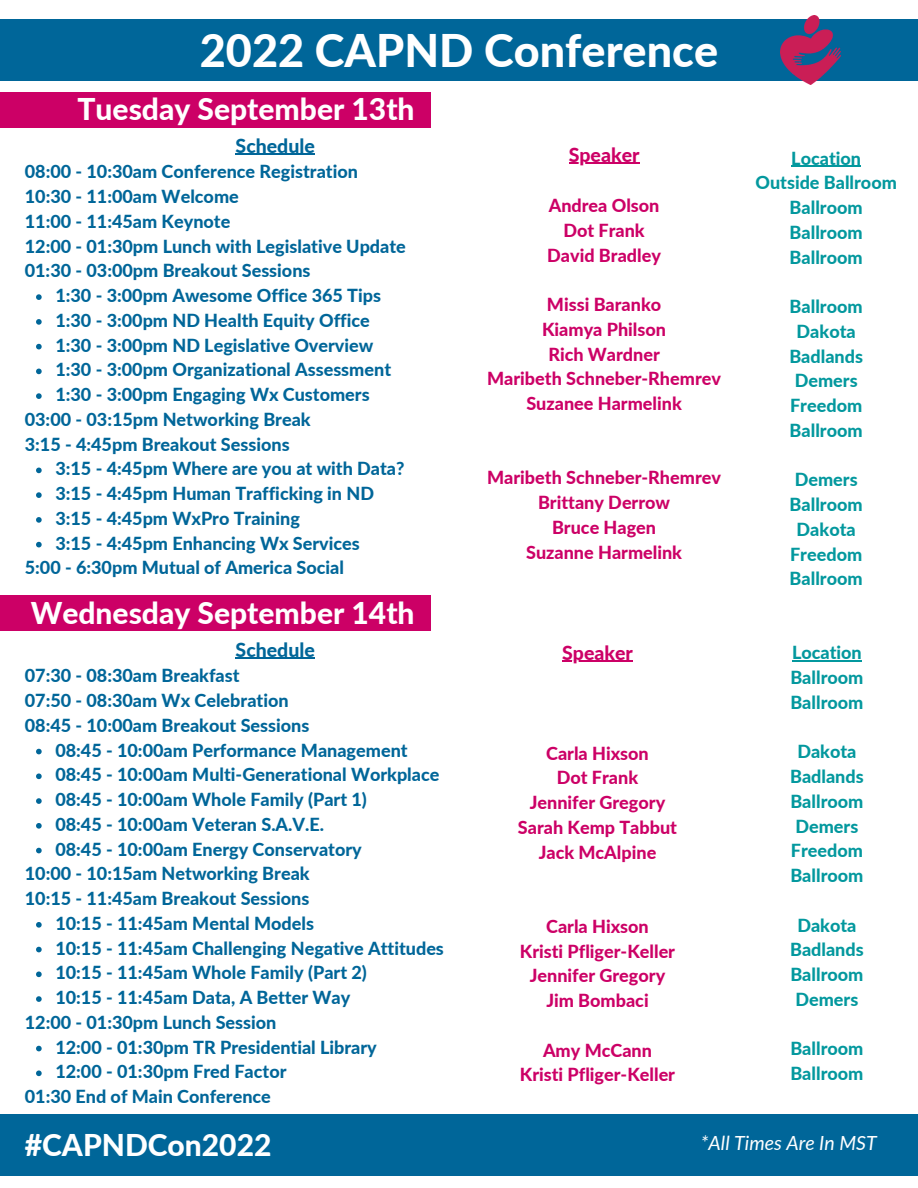
<style>
.page{position:relative;width:918px;height:1188px;background:#fff}
.page>*{position:absolute;margin:0;border:0;box-sizing:border-box;transform-origin:0 0}
.t1{font:800 45px "Lato";color:#fff}
.t2{font:800 30px "Lato";color:#fff}
.t3{font:italic 19.5px "Lato";color:#fff}
.t4{font:800 19.5px "Lato";color:#069}
.t5{font:800 19.5px "Lato";color:#c06}
.t6{font:800 18px/24.8px "Lato";color:#069}
.t7{font:800 18px/24.8px "Lato";color:#c06;text-align:center}
.t8{font:800 18px/24.8px "Lato";color:#03989e;text-align:center}
</style>
<div class="page">
<div style="left:0;top:19px;width:918px;height:62px;background:#069"></div>
<div style="left:0;top:92px;width:431px;height:36px;background:#c06"></div>
<div style="left:0;top:595px;width:431px;height:36px;background:#c06"></div>
<div style="left:0;top:1114px;width:918px;height:62px;background:#069"></div>
<img style="left:780px;top:16px;width:60px;height:68px">
<svg style="left:36px;top:749px;width:6px;height:5px"></svg>
<svg style="left:36px;top:774px;width:6px;height:5px"></svg>
<svg style="left:36px;top:798px;width:6px;height:6px"></svg>
<svg style="left:36px;top:823px;width:6px;height:6px"></svg>
<svg style="left:36px;top:848px;width:6px;height:5px"></svg>
<svg style="left:36px;top:922px;width:6px;height:6px"></svg>
<svg style="left:36px;top:947px;width:6px;height:5px"></svg>
<svg style="left:36px;top:972px;width:6px;height:5px"></svg>
<svg style="left:36px;top:996px;width:6px;height:6px"></svg>
<svg style="left:36px;top:1046px;width:6px;height:5px"></svg>
<svg style="left:36px;top:1071px;width:6px;height:5px"></svg>
<hr style="left:236px;top:658px;width:79px;height:1px;background:#069">
<svg style="left:36px;top:294px;width:6px;height:6px"></svg>
<svg style="left:36px;top:319px;width:6px;height:6px"></svg>
<svg style="left:36px;top:344px;width:6px;height:5px"></svg>
<svg style="left:36px;top:369px;width:6px;height:5px"></svg>
<svg style="left:36px;top:393px;width:6px;height:6px"></svg>
<svg style="left:36px;top:468px;width:6px;height:5px"></svg>
<svg style="left:36px;top:492px;width:6px;height:6px"></svg>
<svg style="left:36px;top:517px;width:6px;height:6px"></svg>
<svg style="left:36px;top:542px;width:6px;height:5px"></svg>
<hr style="left:236px;top:154px;width:79px;height:1px;background:#069">
<hr style="left:569px;top:163px;width:70px;height:1px;background:#c06">
<hr style="left:791px;top:166px;width:70px;height:1px;background:#03989e">
<hr style="left:562px;top:661px;width:71px;height:1px;background:#c06">
<hr style="left:792px;top:660px;width:70px;height:2px;background:#03989e">
<h1 class="t1" style="left:200px;top:23px;width:520px">2022 CAPND Conference</h1>
<h2 class="t2" style="left:78px;top:91px;width:339px">Tuesday September 13th</h2>
<p class="t4" style="left:236px;top:133px;width:81px">Schedule</p>
<p class="t6" style="left:25px;top:159px;width:383px">08:00 - 10:30am Conference Registration 10:30 - 11:00am Welcome<br>11:00 - 11:45am Keynote<br>12:00 - 01:30pm Lunch with Legislative Update 01:30 - 03:00pm Breakout Sessions</p>
<p class="t6" style="left:55px;top:283px;width:337px">1:30 - 3:00pm Awesome Office 365 Tips 1:30 - 3:00pm ND Health Equity Office 1:30 - 3:00pm ND Legislative Overview 1:30 - 3:00pm Organizational Assessment 1:30 - 3:00pm Engaging Wx Customers</p>
<p class="t6" style="left:25px;top:407px;width:287px">03:00 - 03:15pm Networking Break<br>3:15 - 4:45pm Breakout Sessions</p>
<p class="t6" style="left:55px;top:456px;width:351px">3:15 - 4:45pm Where are you at with Data?<br>3:15 - 4:45pm Human Trafficking in ND 3:15 - 4:45pm WxPro Training<br>3:15 - 4:45pm Enhancing Wx Services</p>
<p class="t6" style="left:25px;top:555px;width:321px">5:00 - 6:30pm Mutual of America Social</p>
<h2 class="t2" style="left:31px;top:594px;width:385px">Wednesday September 14th</h2>
<p class="t4" style="left:236px;top:637px;width:81px">Schedule</p>
<p class="t6" style="left:25px;top:663px;width:286px">07:30 - 08:30am Breakfast<br>07:50 - 08:30am Wx Celebration<br>08:45 - 10:00am Breakout Sessions</p>
<p class="t6" style="left:55px;top:737px;width:386px">08:45 - 10:00am Performance Management 08:45 - 10:00am Multi-Generational Workplace 08:45 - 10:00am Whole Family (Part 1)<br>08:45 - 10:00am Veteran S.A.V.E.<br>08:45 - 10:00am Energy Conservatory</p>
<p class="t6" style="left:25px;top:861px;width:286px">10:00 - 10:15am Networking Break<br>10:15 - 11:45am Breakout Sessions</p>
<p class="t6" style="left:55px;top:911px;width:390px">10:15 - 11:45am Mental Models<br>10:15 - 11:45am Challenging Negative Attitudes 10:15 - 11:45am Whole Family (Part 2)<br>10:15 - 11:45am Data, A Better Way</p>
<p class="t6" style="left:55px;top:1034px;width:323px">12:00 - 01:30pm TR Presidential Library<br>12:00 - 01:30pm Fred Factor</p>
<p class="t6" style="left:25px;top:1010px;width:253px">12:00 - 01:30pm Lunch Session</p>
<p class="t6" style="left:25px;top:1084px;width:248px">01:30 End of Main Conference</p>
<p class="t5" style="left:569px;top:142px;width:72px">Speaker</p>
<p class="t7" style="left:547px;top:193px;width:115px">Andrea Olson<br>Dot Frank<br>David Bradley</p>
<p class="t7" style="left:487px;top:292px;width:235px">Missi Baranko<br>Kiamya Philson<br>Rich Wardner<br>Maribeth Schneber-Rhemrev<br>Suzanee Harmelink</p>
<p class="t7" style="left:487px;top:465px;width:235px">Maribeth Schneber-Rhemrev<br>Brittany Derrow<br>Bruce Hagen<br>Suzanne Harmelink</p>
<p class="t5" style="left:562px;top:640px;width:72px">Speaker</p>
<p class="t7" style="left:518px;top:740px;width:161px">Carla Hixson<br>Dot Frank<br>Jennifer Gregory<br>Sarah Kemp Tabbut<br>Jack McAlpine</p>
<p class="t7" style="left:520px;top:914px;width:157px">Carla Hixson<br>Kristi Pfliger-Keller<br>Jennifer Gregory<br>Jim Bombaci</p>
<p class="t7" style="left:520px;top:1037px;width:157px">Amy McCann<br>Kristi Pfliger-Keller</p>
<p class="t8" style="left:755px;top:145px;width:143px">Location<br>Outside Ballroom<br>Ballroom<br>Ballroom<br>Ballroom</p>
<p class="t8" style="left:789px;top:294px;width:75px">Ballroom<br>Dakota<br>Badlands<br>Demers<br>Freedom<br>Ballroom</p>
<p class="t8" style="left:790px;top:467px;width:75px">Demers<br>Ballroom<br>Dakota<br>Freedom<br>Ballroom</p>
<p class="t8" style="left:790px;top:640px;width:75px;text-align:justify">Location Ballroom Ballroom</p>
<p class="t8" style="left:790px;top:739px;width:75px">Dakota<br>Badlands<br>Ballroom<br>Demers<br>Freedom<br>Ballroom</p>
<p class="t8" style="left:790px;top:912px;width:75px">Dakota<br>Badlands<br>Ballroom<br>Demers</p>
<p class="t8" style="left:790px;top:1036px;width:75px;text-align:left">Ballroom<br>Ballroom</p>
<h2 class="t2" style="left:25px;top:1127px;width:248px">#CAPNDCon2022</h2>
<p class="t3" style="left:701px;top:1131px;width:177px">*All Times Are In MST</p>
</div>
